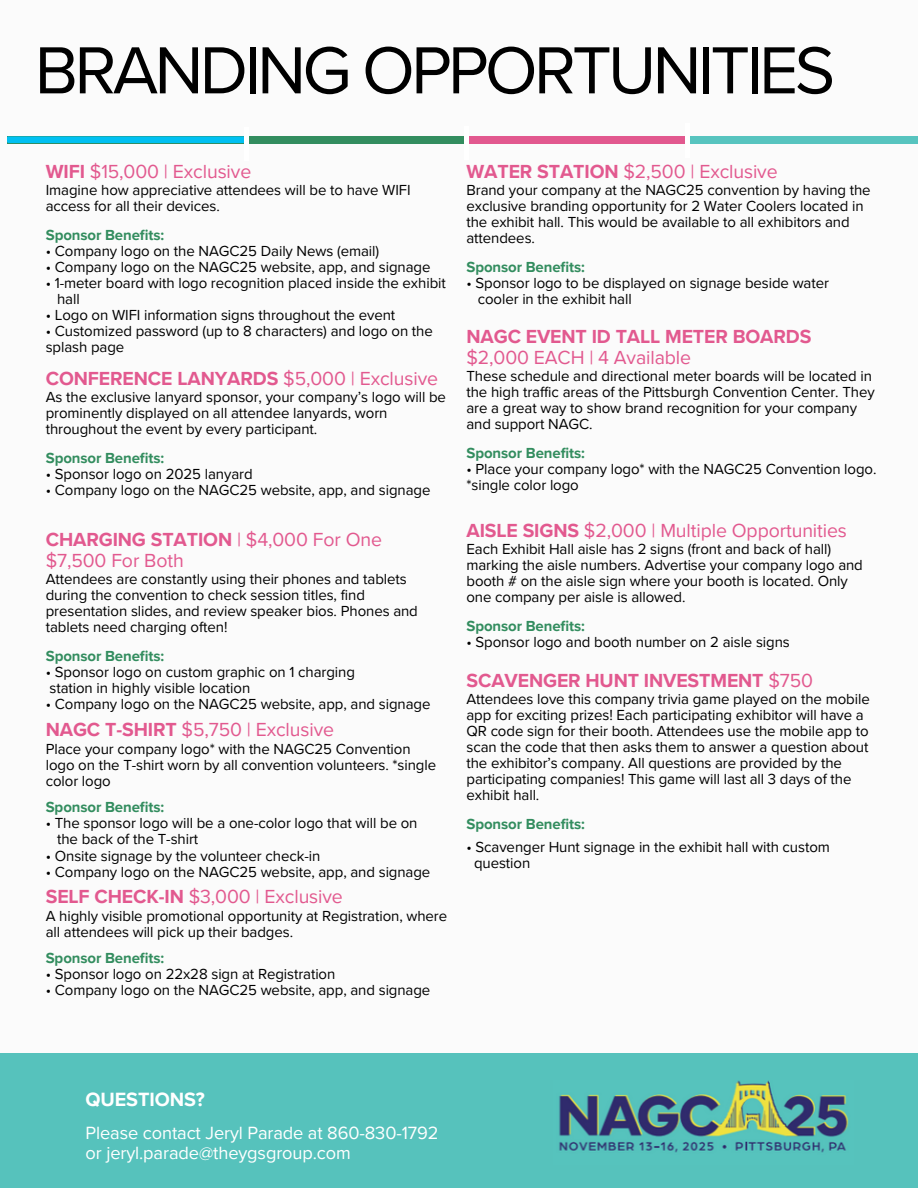
<style>
.page{position:relative;width:918px;height:1188px;background:#fbfbfb}
.page>*{position:absolute;margin:0;border:0;box-sizing:border-box;transform-origin:0 0}
.t1{font:69px "Proxima Nova";letter-spacing:-.055em;color:#000}
.t2{font:700 19.8px "Proxima Nova";letter-spacing:-.005em;color:#fff}
.t3{font:19.5px/21px "Proxima Nova";letter-spacing:-.005em;color:#e2598f}
.t4{font:700 19.5px/21px "Proxima Nova";letter-spacing:-.005em;color:#e2598f}
.t5{font:18.3px/20.2px "Proxima Nova";letter-spacing:-.005em;color:#fff}
.t6{font:15px/16px "Proxima Nova";letter-spacing:-.005em;color:#000}
.t7{font:700 15px "Proxima Nova";letter-spacing:-.005em;color:#338d5f}
.s1{font-weight:700}
.s2{font-weight:400}
</style>
<div class="page">
<div style="left:7px;top:136px;width:459px;height:7px;background:#338d5f"></div>
<div style="left:466px;top:136px;width:452px;height:7px;background:#e2598f"></div>
<svg style="left:7px;top:136px;width:237px;height:7px;background:#03bce8"></svg>
<div style="left:688px;top:136px;width:230px;height:7px;background:#57c4bf"></div>
<div style="left:244px;top:127px;width:5px;height:34px;background:#fff"></div>
<div style="left:464px;top:126px;width:5px;height:34px;background:#fff"></div>
<div style="left:685px;top:124px;width:5px;height:33px;background:#fff"></div>
<div style="left:0;top:1053px;width:918px;height:135px;background:#56c2bc"></div>
<img style="left:559px;top:1080px;width:290px;height:73px">
<p class="t1" style="left:35px;top:30px;width:802px">BRANDING OPPORTUNITIES</p>
<h1 class="t3" style="left:46px;top:161px;width:207px"><span class="s1">WIFI</span> $15,000 | Exclusive</h1>
<p class="t6" style="left:46px;top:182px;width:366px">Imagine how appreciative attendees will be to have WIFI access for all their devices.</p>
<p class="t7" style="left:46px;top:226px;width:120px">Sponsor Benefits:</p>
<p class="t6" style="left:46px;top:243px;width:335px">• Company logo on the NAGC25 Daily News (email)</p>
<p class="t6" style="left:46px;top:259px;width:386px">• Company logo on the NAGC25 website, app, and signage</p>
<p class="t6" style="left:46px;top:275px;width:402px">• 1-meter board with logo recognition placed inside the exhibit</p>
<p class="t6" style="left:57px;top:291px;width:24px">hall</p>
<p class="t6" style="left:46px;top:307px;width:351px">• Logo on WIFI information signs throughout the event</p>
<p class="t6" style="left:46px;top:323px;width:389px">• Customized password (up to 8 characters) and logo on the splash page</p>
<p class="t4" style="left:46px;top:368px;width:394px">CONFERENCE LANYARDS <span class="s2">$5,000 | Exclusive</span></p>
<p class="t6" style="left:46px;top:389px;width:402px">As the exclusive lanyard sponsor, your company’s logo will be prominently displayed on all attendee lanyards, worn throughout the event by every participant.</p>
<p class="t7" style="left:46px;top:449px;width:120px">Sponsor Benefits:</p>
<p class="t6" style="left:46px;top:466px;width:208px">• Sponsor logo on 2025 lanyard</p>
<p class="t6" style="left:46px;top:482px;width:386px">• Company logo on the NAGC25 website, app, and signage</p>
<p class="t3" style="left:46px;top:529px;width:338px"><span class="s1">CHARGING STATION</span> | $4,000 For One $7,500 For Both</p>
<p class="t6" style="left:46px;top:571px;width:374px">Attendees are constantly using their phones and tablets during the convention to check session titles, find presentation slides, and review speaker bios. Phones and tablets need charging often!</p>
<p class="t7" style="left:46px;top:647px;width:120px">Sponsor Benefits:</p>
<p class="t6" style="left:46px;top:664px;width:311px">• Sponsor logo on custom graphic on 1 charging</p>
<p class="t6" style="left:50px;top:680px;width:202px">station in highly visible location</p>
<p class="t6" style="left:46px;top:696px;width:386px">• Company logo on the NAGC25 website, app, and signage</p>
<p class="t3" style="left:46px;top:720px;width:290px"><span class="s1">NAGC T-SHIRT</span> $5,750 | Exclusive</p>
<p class="t6" style="left:46px;top:742px;width:392px">Place your company logo* with the NAGC25 Convention logo on the T-shirt worn by all convention volunteers. *single color logo</p>
<p class="t7" style="left:46px;top:798px;width:120px">Sponsor Benefits:</p>
<p class="t6" style="left:46px;top:815px;width:373px">• The sponsor logo will be a one-color logo that will be on</p>
<p class="t6" style="left:57px;top:831px;width:143px">the back of the T-shirt</p>
<p class="t6" style="left:46px;top:848px;width:276px">• Onsite signage by the volunteer check-in</p>
<p class="t6" style="left:46px;top:864px;width:386px">• Company logo on the NAGC25 website, app, and signage</p>
<p class="t3" style="left:46px;top:887px;width:299px"><span class="s1">SELF CHECK-IN</span> $3,000 | Exclusive</p>
<p class="t6" style="left:46px;top:909px;width:403px">A highly visible promotional opportunity at Registration, where all attendees will pick up their badges.</p>
<p class="t7" style="left:46px;top:950px;width:120px">Sponsor Benefits:</p>
<p class="t6" style="left:46px;top:966px;width:291px">• Sponsor logo on 22x28 sign at Registration</p>
<p class="t6" style="left:46px;top:982px;width:386px">• Company logo on the NAGC25 website, app, and signage</p>
<h4 class="t3" style="left:466px;top:161px;width:313px"><span class="s1">WATER STATION</span> $2,500 | Exclusive</h4>
<p class="t6" style="left:466px;top:182px;width:406px">Brand your company at the NAGC25 convention by having the exclusive branding opportunity for 2 Water Coolers located in the exhibit hall. This would be available to all exhibitors and attendees.</p>
<p class="t7" style="left:466px;top:258px;width:120px">Sponsor Benefits:</p>
<p class="t6" style="left:466px;top:275px;width:364px">• Sponsor logo to be displayed on signage beside water</p>
<p class="t6" style="left:478px;top:291px;width:155px">cooler in the exhibit hall</p>
<p class="t4" style="left:466px;top:326px;width:346px">NAGC EVENT ID TALL METER BOARDS <span class="s2">$2,000 EACH | 4 Available</span></p>
<p class="t6" style="left:466px;top:368px;width:410px">These schedule and directional meter boards will be located in the high traffic areas of the Pittsburgh Convention Center. They are a great way to show brand recognition for your company and support NAGC.</p>
<p class="t7" style="left:466px;top:444px;width:120px">Sponsor Benefits:</p>
<p class="t6" style="left:466px;top:461px;width:412px">• Place your company logo* with the NAGC25 Convention logo. *single color logo</p>
<p class="t3" style="left:466px;top:521px;width:382px"><span class="s1">AISLE SIGNS</span> $2,000 | Multiple Opportunities</p>
<p class="t6" style="left:466px;top:541px;width:398px">Each Exhibit Hall aisle has 2 signs (front and back of hall) marking the aisle numbers. Advertise your company logo and booth # on the aisle sign where your booth is located. Only one company per aisle is allowed.</p>
<p class="t7" style="left:466px;top:617px;width:120px">Sponsor Benefits:</p>
<p class="t6" style="left:466px;top:634px;width:325px">• Sponsor logo and booth number on 2 aisle signs</p>
<p class="t4" style="left:466px;top:670px;width:348px">SCAVENGER HUNT INVESTMENT <span class="s2">$750</span></p>
<p class="t6" style="left:466px;top:691px;width:405px">Attendees love this company trivia game played on the mobile app for exciting prizes! Each participating exhibitor will have a QR code sign for their booth. Attendees use the mobile app to scan the code that then asks them to answer a question about the exhibitor’s company. All questions are provided by the participating companies! This game will last all 3 days of the exhibit hall.</p>
<p class="t7" style="left:466px;top:815px;width:120px">Sponsor Benefits:</p>
<p class="t6" style="left:466px;top:840px;width:365px">• Scavenger Hunt signage in the exhibit hall with custom</p>
<p class="t6" style="left:474px;top:855px;width:58px">question</p>
<h2 class="t2" style="left:86px;top:1088px;width:121px">QUESTIONS?</h2>
<h3 class="t5" style="left:86px;top:1123px;width:354px">Please contact Jeryl Parade at 860-830-1792 or jeryl.parade@theygsgroup.com</h3>
</div>
